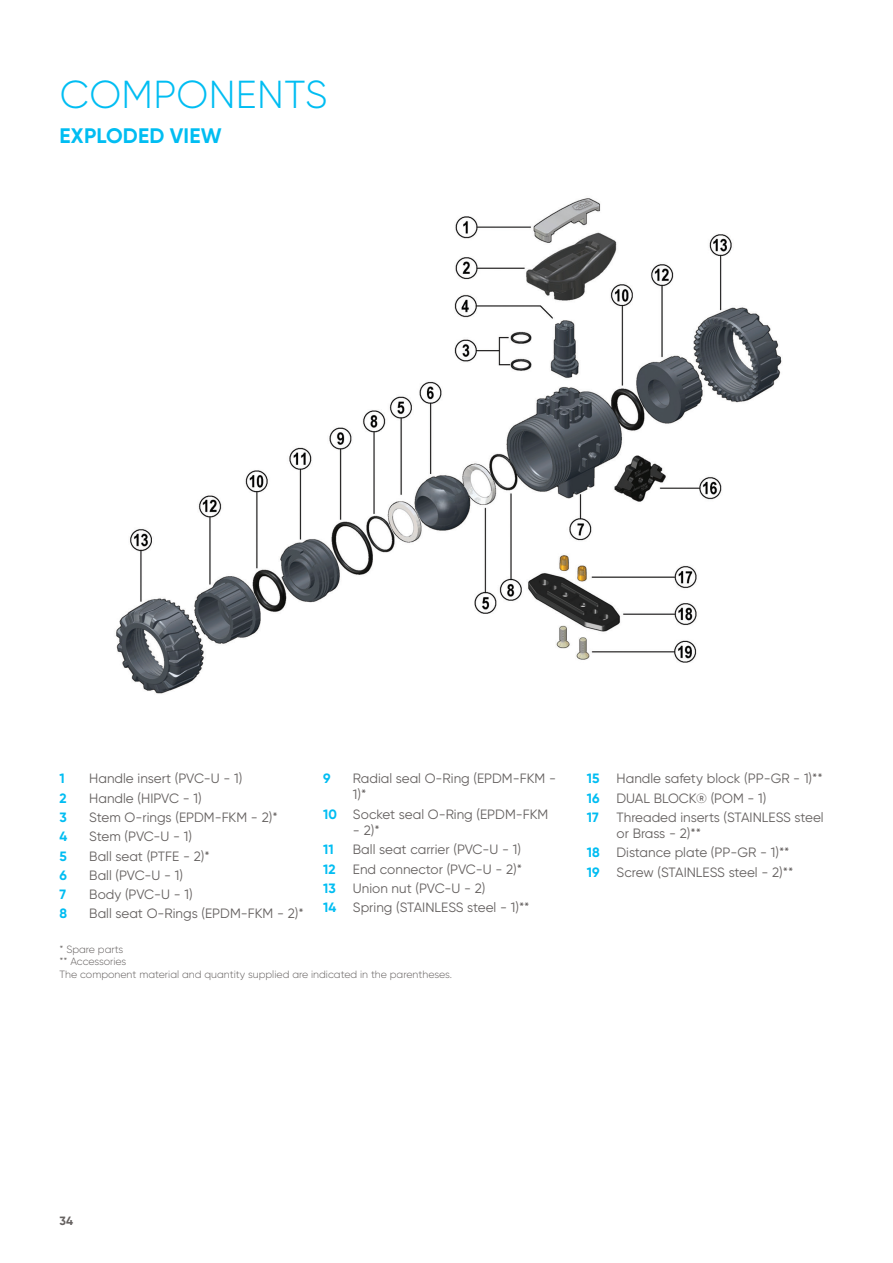
<style>
.page{position:relative;width:893px;height:1263px;background:#fff}
.page>*{position:absolute;margin:0;border:0;box-sizing:border-box;transform-origin:0 0}
.t1{font:300 39px "Gilroy";letter-spacing:.01em;color:#01bdf2}
.t2{font:700 21px "Gilroy";letter-spacing:.01em;color:#01bdf2}
.t3{font:13.5px/16.2px "Gilroy";color:#656160}
.t4{font:700 13.5px "Gilroy";color:#01bdf2}
.t5{font:700 12px "Gilroy";color:#656160}
.t6{font:300 10.5px/12.6px "Gilroy";color:#656160}
.s1{font-weight:700;color:#01bdf2}
</style>
<div class="page">
<img style="left:116px;top:198px;width:666px;height:496px">
<h1 class="t1" style="left:60px;top:71px;width:269px">COMPONENTS</h1>
<h2 class="t2" style="left:60px;top:123px;width:164px">EXPLODED VIEW</h2>
<p class="t4" style="left:60px;top:770px;width:7px">1</p>
<p class="t3" style="left:89px;top:770px;width:155px">Handle insert (PVC-U - 1)</p>
<p class="t4" style="left:60px;top:789px;width:9px">2</p>
<p class="t3" style="left:89px;top:790px;width:114px">Handle (HIPVC - 1)</p>
<p class="t4" style="left:60px;top:809px;width:9px">3</p>
<p class="t3" style="left:89px;top:809px;width:190px">Stem O-rings (EPDM-FKM - 2)*</p>
<p class="t4" style="left:60px;top:828px;width:9px">4</p>
<p class="t3" style="left:89px;top:828px;width:104px">Stem (PVC-U - 1)</p>
<p class="t4" style="left:60px;top:847px;width:9px">5</p>
<p class="t3" style="left:89px;top:847px;width:122px">Ball seat (PTFE - 2)*</p>
<p class="t4" style="left:60px;top:867px;width:9px">6</p>
<p class="t3" style="left:89px;top:867px;width:95px">Ball (PVC-U - 1)</p>
<p class="t4" style="left:60px;top:886px;width:8px">7</p>
<p class="t3" style="left:89px;top:886px;width:105px">Body (PVC-U - 1)</p>
<p class="t4" style="left:60px;top:905px;width:9px">8</p>
<p class="t3" style="left:89px;top:905px;width:216px">Ball seat O-Rings (EPDM-FKM - 2)*</p>
<p class="t4" style="left:323px;top:770px;width:9px">9</p>
<p class="t3" style="left:353px;top:770px;width:205px">Radial seal O-Ring (EPDM-FKM -<br>1)*</p>
<p class="t3" style="left:323px;top:806px;width:227px"><span class="s1">10</span> Socket seal O-Ring (EPDM-FKM</p>
<p class="t3" style="left:353px;top:822px;width:28px">- 2)*</p>
<p class="t4" style="left:323px;top:841px;width:12px">11</p>
<p class="t3" style="left:353px;top:841px;width:170px">Ball seat carrier (PVC-U - 1)</p>
<p class="t4" style="left:323px;top:860px;width:14px">12</p>
<p class="t3" style="left:353px;top:861px;width:171px">End connector (PVC-U - 2)*</p>
<p class="t4" style="left:323px;top:880px;width:14px">13</p>
<p class="t3" style="left:323px;top:878px;width:208px;line-height:19.4px;text-indent:30px">Union nut (PVC-U - 2)<br><span class="s1">14</span> Spring (STAINLESS steel - 1)**</p>
<p class="t6" style="left:60px;top:943px;width:394px">* Spare parts<br>** Accessories<br>The component material and quantity supplied are indicated in the parentheses.</p>
<p class="t4" style="left:587px;top:770px;width:14px">15</p>
<p class="t3" style="left:617px;top:770px;width:208px">Handle safety block (PP-GR - 1)**</p>
<p class="t4" style="left:587px;top:789px;width:14px">16</p>
<p class="t3" style="left:617px;top:790px;width:151px">DUAL BLOCK® (POM - 1)</p>
<p class="t4" style="left:587px;top:809px;width:13px">17</p>
<p class="t3" style="left:617px;top:809px;width:209px">Threaded inserts (STAINLESS steel or Brass - 2)**</p>
<p class="t4" style="left:587px;top:844px;width:14px">18</p>
<p class="t3" style="left:617px;top:844px;width:174px">Distance plate (PP-GR - 1)**</p>
<p class="t4" style="left:587px;top:863px;width:14px">19</p>
<p class="t3" style="left:617px;top:864px;width:178px">Screw (STAINLESS steel - 2)**</p>
<p class="t5" style="left:60px;top:1213px;width:15px">34</p>
</div>
